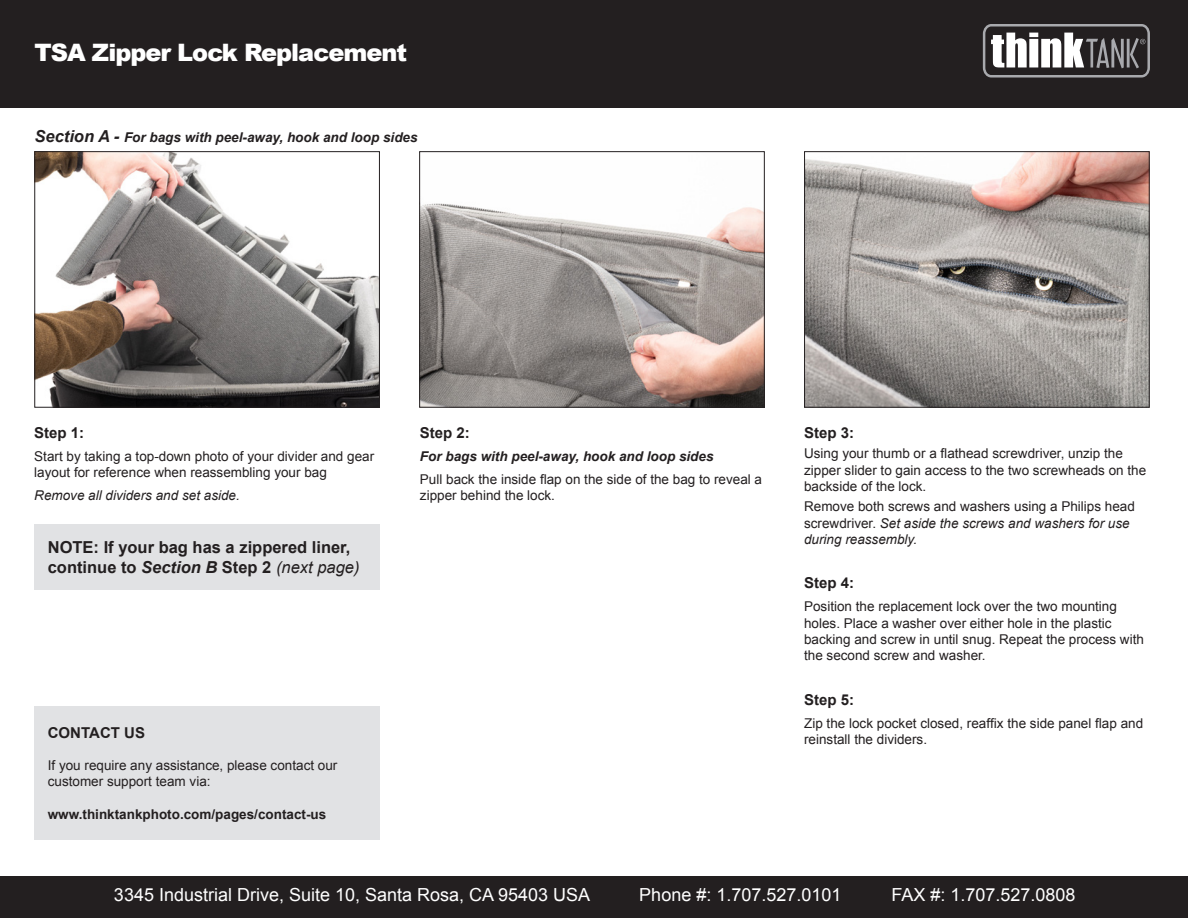
<style>
.page{position:relative;width:1188px;height:918px;background:#fff}
.page>*{position:absolute;margin:0;border:0;box-sizing:border-box;transform-origin:0 0}
.t1{font:900 24px "Arial";letter-spacing:-.04em;color:#fff}
.t2{font:18px "Arial";color:#fff}
.t3{font:700 16.5px/19.8px "Arial";color:#231f20}
.t4{font:700 15px "Arial";color:#231f20}
.t5{font:13.5px/16.2px "Arial";color:#231f20}
.t6{font:italic 700 13.5px "Arial";color:#231f20}
.t7{font:700 13.5px "Arial";color:#231f20}
.t8{font:italic 13.5px "Arial";color:#231f20}
.s1{font-size:16.5px}
.s2{font-style:italic}
.s3{font-weight:400;font-style:italic}
</style>
<div class="page">
<img style="left:421px;top:203px;width:342px;height:203px">
<div style="left:419px;top:151px;width:346px;height:257px;border:1px solid #231f20"></div>
<img style="left:36px;top:153px;width:342px;height:253px">
<div style="left:34px;top:151px;width:346px;height:257px;border:1px solid #231f20"></div>
<img style="left:806px;top:153px;width:342px;height:253px">
<div style="left:804px;top:151px;width:346px;height:257px;border:1px solid #231f20"></div>
<div style="left:34px;top:524px;width:346px;height:66px;background:#e1e2e4"></div>
<div style="left:34px;top:706px;width:346px;height:134px;background:#e1e2e4"></div>
<div style="left:0;top:876px;width:1188px;height:42px;background:#231f20"></div>
<div style="left:0;top:0;width:1188px;height:108px;background:#231f20"></div>
<svg style="left:983px;top:24px;width:167px;height:54px"></svg>
<h1 class="t1" style="left:34px;top:35px;width:374px">TSA Zipper Lock Replacement</h1>
<p class="t6" style="left:34px;top:128px;width:385px"><span class="s1">Section A -</span> For bags with peel-away, hook and loop sides</p>
<p class="t4" style="left:34px;top:423px;width:52px">Step 1:</p>
<p class="t5" style="left:34px;top:448px;width:341px">Start by taking a top-down photo of your divider and gear layout for reference when reassembling your bag</p>
<p class="t8" style="left:34px;top:487px;width:207px">Remove all dividers and set aside.</p>
<p class="t3" style="left:48px;top:538px;width:313px">NOTE: If your bag has a zippered liner, continue to <span class="s2">Section B</span> Step 2 <span class="s3">(next page)</span></p>
<p class="t4" style="left:48px;top:723px;width:99px">CONTACT US</p>
<p class="t5" style="left:48px;top:758px;width:291px">If you require any assistance, please contact our customer support team via:</p>
<p class="t7" style="left:48px;top:805px;width:280px">www.thinktankphoto.com/pages/contact-us</p>
<p class="t4" style="left:420px;top:423px;width:52px">Step 2:</p>
<p class="t6" style="left:420px;top:447px;width:295px">For bags with peel-away, hook and loop sides</p>
<p class="t5" style="left:420px;top:471px;width:344px">Pull back the inside flap on the side of the bag to reveal a zipper behind the lock.</p>
<p class="t4" style="left:804px;top:423px;width:52px">Step 3:</p>
<p class="t5" style="left:804px;top:446px;width:344px">Using your thumb or a flathead screwdriver, unzip the zipper slider to gain access to the two screwheads on the backside of the lock.</p>
<p class="t5" style="left:804px;top:499px;width:332px">Remove both screws and washers using a Philips head screwdriver. <span class="s2">Set aside the screws and washers for use during reassembly.</span></p>
<p class="t4" style="left:804px;top:573px;width:52px">Step 4:</p>
<p class="t5" style="left:804px;top:599px;width:341px">Position the replacement lock over the two mounting holes. Place a washer over either hole in the plastic backing and screw in until snug. Repeat the process with the second screw and washer.</p>
<p class="t4" style="left:804px;top:690px;width:52px">Step 5:</p>
<p class="t5" style="left:804px;top:715px;width:341px">Zip the lock pocket closed, reaffix the side panel flap and reinstall the dividers.</p>
<h2 class="t2" style="left:114px;top:883px;width:478px">3345 Industrial Drive, Suite 10, Santa Rosa, CA 95403 USA</h2>
<h2 class="t2" style="left:639px;top:883px;width:204px">Phone #: 1.707.527.0101</h2>
<h2 class="t2" style="left:892px;top:883px;width:186px">FAX #: 1.707.527.0808</h2>
</div>
